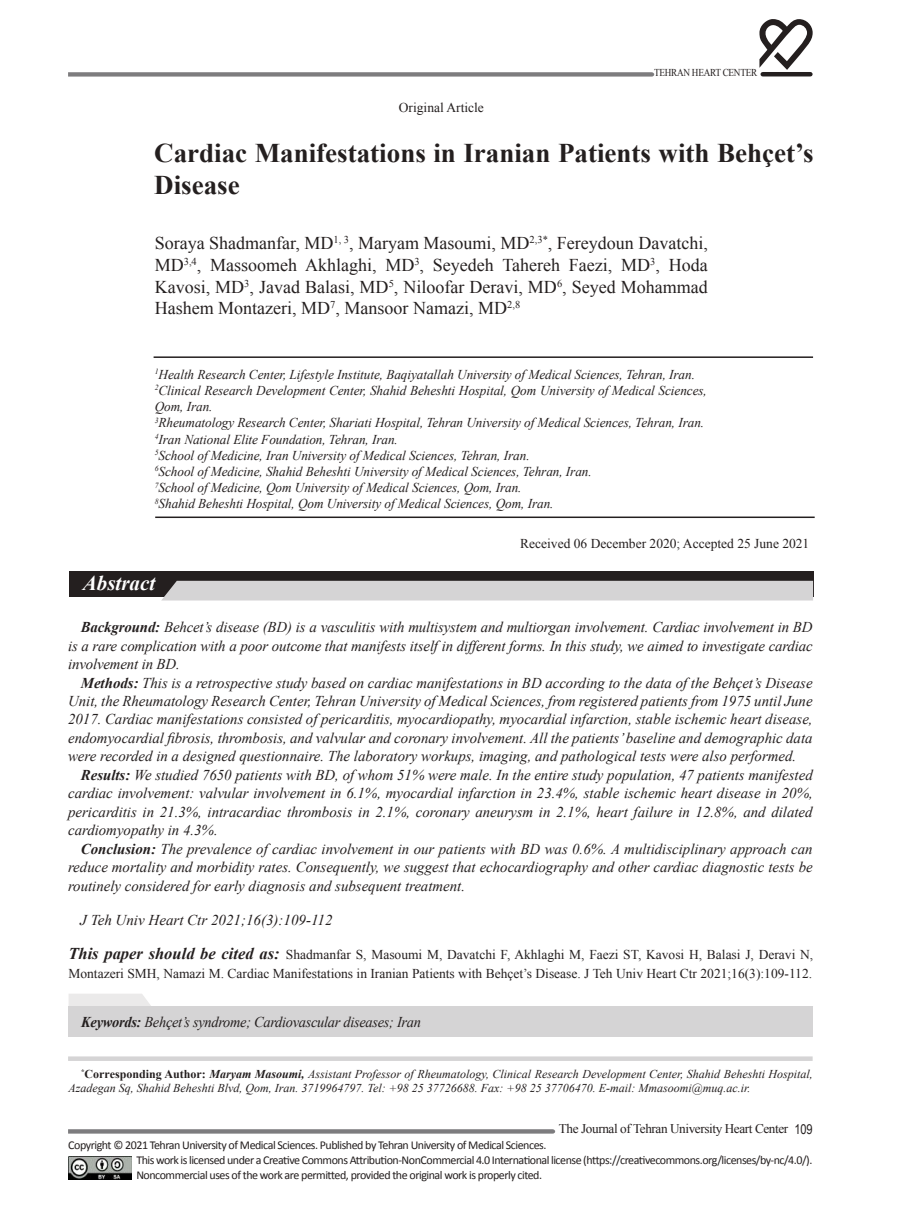
<style>
.page{position:relative;width:902px;height:1208px;background:#fff}
.page>*{position:absolute;margin:0;border:0;box-sizing:border-box;transform-origin:0 0}
.t1{font:700 27px/32.4px "Times New Roman";color:#241f1f}
.t2{font:italic 700 21px "Times New Roman";color:#fff}
.t3{font:18px/21.6px "Times New Roman";color:#241f1f;text-align:justify}
.t4{font:italic 15px/18.5px "Times New Roman";color:#241f1f;text-align:justify}
.t5{font:italic 15px "Times New Roman";letter-spacing:-.02em;color:#241f1f;scale:.96 1}
.t6{font:italic 13.5px/16.2px "Times New Roman";letter-spacing:-.005em;color:#241f1f}
.t7{font:13.5px/18.5px "Times New Roman";color:#241f1f}
.t8{font:13.2px "Times New Roman";letter-spacing:-.03em;color:#241f1f}
.t9{font:12px/15px "Calibri";letter-spacing:-.04em;color:#241f1f}
.t10{font:italic 12px/14.4px "Times New Roman";color:#241f1f}
.t11{font:10.5px "Times New Roman";letter-spacing:-.03em;color:#241f1f;scale:.88 1}
.s1{font-weight:700}
.s2{font-weight:700;font-style:italic;font-size:16.5px}
.s3{font-weight:700;font-style:normal}
.s4{font-family:"Arial Narrow";font-size:13.5px}
</style>
<div class="page">
<svg style="left:68px;top:72px;width:587px;height:5px;background:#8e8d8f"></svg>
<svg style="left:759px;top:19px;width:53px;height:51px"></svg>
<hr style="left:762px;top:72px;width:48px;height:4px;background:#241f1f">
<svg style="left:68px;top:1129px;width:488px;height:4px;background:#848385"></svg>
<div style="left:68px;top:1056px;width:744px;height:5px;background:#d5d4d5"></div>
<img style="left:68px;top:1156px;width:64px;height:23px">
<hr style="left:153px;top:356px;width:660px;height:2px;background:#241f1f">
<hr style="left:155px;top:516px;width:659px;height:2px;background:#241f1f">
<div style="left:69px;top:571px;width:744px;height:26px;background:#241f1f"></div>
<div style="left:162px;top:581px;width:651px;height:19px;background:#d5d4d5"></div>
<svg style="left:69px;top:994px;width:82px;height:12px"></svg>
<div style="left:69px;top:1006px;width:744px;height:30px;background:#d5d4d5"></div>
<p class="t7" style="left:399px;top:98px;width:87px">Original Article</p>
<p class="t11" style="left:654px;top:66px;width:119px">TEHRAN HEART CENTER</p>
<h1 class="t1" style="left:154px;top:136px;width:661px">Cardiac Manifestations in Iranian Patients with Behçet’s<br>Disease</h1>
<p class="t3" style="left:155px;top:232px;width:554px">Soraya Shadmanfar, MD<sup>1,</sup> <sup>3</sup>, Maryam Masoumi, MD<sup>2,3*</sup>, Fereydoun Davatchi, MD<sup>3,4</sup>, Massoomeh Akhlaghi, MD<sup>3</sup>, Seyedeh Tahereh Faezi, MD<sup>3</sup>, Hoda Kavosi, MD<sup>3</sup>, Javad Balasi, MD<sup>5</sup>, Niloofar Deravi, MD<sup>6</sup>, Seyed Mohammad Hashem Montazeri, MD<sup>7</sup>, Mansoor Namazi, MD<sup>2,8</sup></p>
<p class="t6" style="left:155px;top:366px;width:553px"><sup>1</sup>Health Research Center, Lifestyle Institute, Baqiyatallah University of Medical Sciences, Tehran, Iran.<br><sup>2</sup>Clinical Research Development Center, Shahid Beheshti Hospital, Qom University of Medical Sciences, Qom, Iran.<br><sup>3</sup>Rheumatology Research Center, Shariati Hospital, Tehran University of Medical Sciences, Tehran, Iran.<br><sup>4</sup>Iran National Elite Foundation, Tehran, Iran.<br><sup>5</sup>School of Medicine, Iran University of Medical Sciences, Tehran, Iran.<br><sup>6</sup>School of Medicine, Shahid Beheshti University of Medical Sciences, Tehran, Iran.<br><sup>7</sup>School of Medicine, Qom University of Medical Sciences, Qom, Iran.<br><sup>8</sup>Shahid Beheshti Hospital, Qom University of Medical Sciences, Qom, Iran.</p>
<h2 class="t2" style="left:83px;top:568px;width:74px">Abstract</h2>
<p class="t7" style="left:520px;top:534px;width:291px">Received 06 December 2020; Accepted 25 June 2021</p>
<p class="t4" style="left:68px;top:617px;width:746px;text-indent:13px"><span class="s1">Background:</span> Behcet’s disease (BD) is a vasculitis with multisystem and multiorgan involvement. Cardiac involvement in BD is a rare complication with a poor outcome that manifests itself in different forms. In this study, we aimed to investigate cardiac involvement in BD.</p>
<p class="t4" style="left:68px;top:673px;width:746px;text-indent:13px"><span class="s1">Methods:</span> This is a retrospective study based on cardiac manifestations in BD according to the data of the Behçet’s Disease Unit, the Rheumatology Research Center, Tehran University of Medical Sciences, from registered patients from 1975 until June 2017. Cardiac manifestations consisted of pericarditis, myocardiopathy, myocardial infarction, stable ischemic heart disease, endomyocardial fibrosis, thrombosis, and valvular and coronary involvement. All the patients’ baseline and demographic data were recorded in a designed questionnaire. The laboratory workups, imaging, and pathological tests were also performed.</p>
<p class="t4" style="left:68px;top:765px;width:746px;text-indent:13px"><span class="s1">Results:</span> We studied 7650 patients with BD, of whom 51% were male. In the entire study population, 47 patients manifested cardiac involvement: valvular involvement in 6.1%, myocardial infarction in 23.4%, stable ischemic heart disease in 20%, pericarditis in 21.3%, intracardiac thrombosis in 2.1%, coronary aneurysm in 2.1%, heart failure in 12.8%, and dilated cardiomyopathy in 4.3%.</p>
<p class="t4" style="left:68px;top:839px;width:746px;text-indent:13px"><span class="s1">Conclusion:</span> The prevalence of cardiac involvement in our patients with BD was 0.6%. A multidisciplinary approach can reduce mortality and morbidity rates. Consequently, we suggest that echocardiography and other cardiac diagnostic tests be routinely considered for early diagnosis and subsequent treatment.</p>
<p class="t4" style="left:80px;top:910px;width:254px">J Teh Univ Heart Ctr 2021;16(3):109-112</p>
<p class="t7" style="left:68px;top:945px;width:746px"><span class="s2">This paper should be cited as:</span> Shadmanfar S, Masoumi M, Davatchi F, Akhlaghi M, Faezi ST, Kavosi H, Balasi J, Deravi N,<br>Montazeri SMH, Namazi M. Cardiac Manifestations in Iranian Patients with Behçet’s Disease. J Teh Univ Heart Ctr 2021;16(3):109-112.</p>
<p class="t5" style="left:81px;top:1011px;width:355px"><span class="s1">Keywords:</span> Behçet’s syndrome; Cardiovascular diseases; Iran</p>
<p class="t10" style="left:68px;top:1066px;width:746px;text-indent:13px"><sup>*</sup><span class="s3">Corresponding Author:</span> <span class="s1">Maryam Masoumi,</span> Assistant Professor of Rheumatology, Clinical Research Development Center, Shahid Beheshti Hospital,<br>Azadegan Sq, Shahid Beheshti Blvd, Qom, Iran. 3719964797. Tel: +98 25 37726688. Fax: +98 25 37706470. E-mail: Mmasoomi@muq.ac.ir.</p>
<p class="t8" style="left:559px;top:1119px;width:255px">The Journal of Tehran University Heart Center <span class="s4">109</span></p>
<p class="t9" style="left:136px;top:1137px;width:677px;text-indent:-68px">Copyright © 2021 Tehran University of Medical Sciences. Published by Tehran University of Medical Sciences.<br>This work is licensed under a Creative Commons Attribution-NonCommercial 4.0 International license (https://creativecommons.org/licenses/by-nc/4.0/).<br>Noncommercial uses of the work are permitted, provided the original work is properly cited.</p>
</div>
